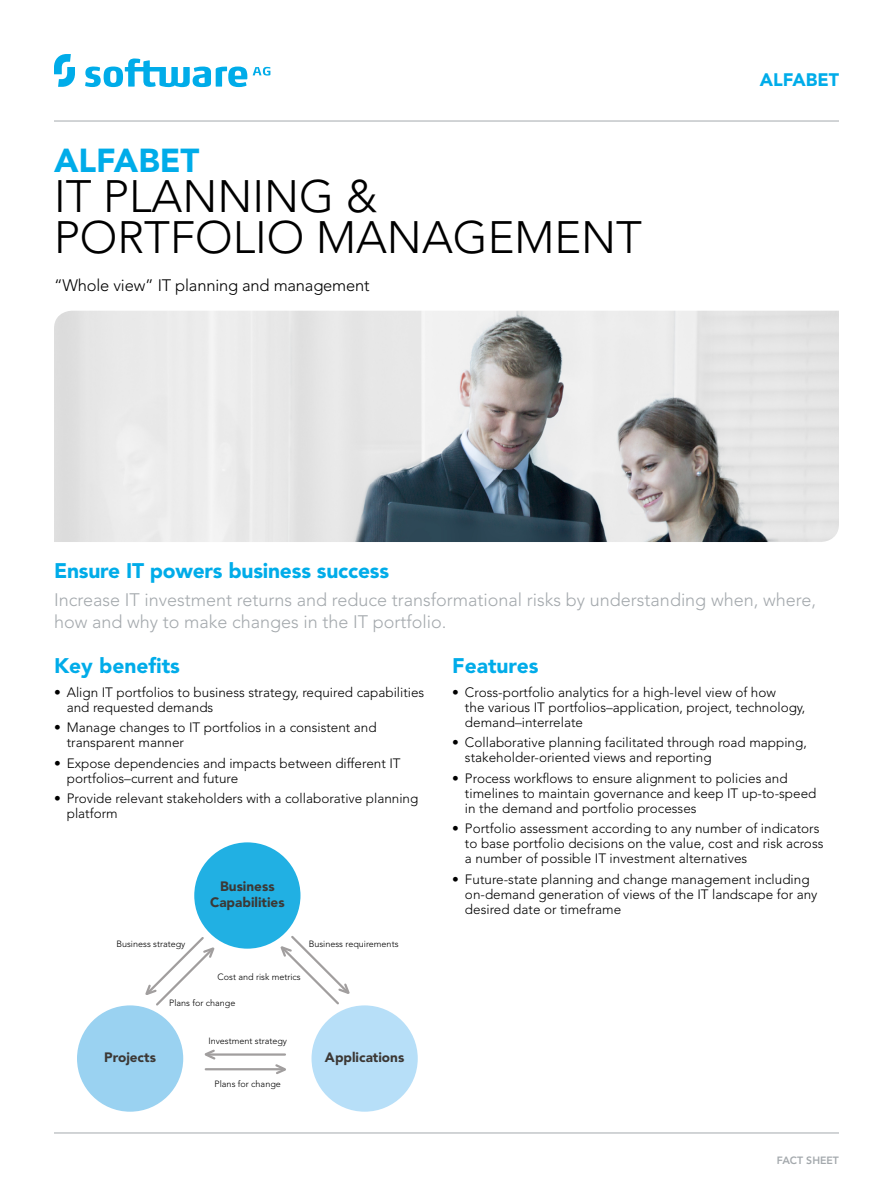
<style>
.page{position:relative;width:893px;height:1187px;background:#fff}
.page>*{position:absolute;margin:0;border:0;box-sizing:border-box;transform-origin:0 0}
.Black_Headline_-_30p{font:300 45px/40.5px "Avenir LT Std";color:#000}
.Blue_Headline_-_22pt{font:900 33px "Avenir LT Std";color:#00ace9}
.Subhead-blue-14_16{font:900 21px "Avenir LT Std";letter-spacing:-.01em;color:#00ace9}
.Intro_Copy-12_15{font:300 18px/22.5px "Avenir LT Std";color:#a4a9ad}
.t1{font:900 18px "Avenir LT Std";color:#00ace9}
.Subhead-white-11_15{font:300 16.5px "Avenir LT Std";letter-spacing:-.01em;color:#000}
.t2{font:300 13.5px/15px "Avenir LT Std";color:#000}
.t3{font:900 13.5px/16.2px "Avenir LT Std";color:#3c3835;text-align:center}
.t4{font:800 10.5px "Avenir LT Std";color:#a4a9ad}
.t5{font:300 9px "Avenir LT Std";color:#000}
</style>
<div class="page">
<hr style="left:54px;top:1132px;width:785px;height:1px;background:#a4a9ad">
<hr style="left:54px;top:121px;width:785px;height:1px;background:#a4a9ad">
<svg style="left:54px;top:54px;width:216px;height:33px"></svg>
<img style="left:54px;top:310px;width:785px;height:232px">
<div style="left:194px;top:842px;width:106px;height:106px;background:#21b0e3;border-radius:50%"></div>
<div style="left:77px;top:1005px;width:106px;height:106px;background:#9ad2f1;border-radius:50%"></div>
<div style="left:311px;top:1005px;width:107px;height:106px;background:#b7dff8;border-radius:50%"></div>
<svg style="left:279px;top:933px;width:71px;height:72px"></svg>
<svg style="left:145px;top:934px;width:71px;height:72px"></svg>
<hr style="left:206px;top:1053px;width:79px;height:2px;background:#a19e9e">
<svg style="left:204px;top:1049px;width:13px;height:11px"></svg>
<hr style="left:206px;top:1068px;width:78px;height:2px;background:#a19e9e">
<svg style="left:273px;top:1064px;width:13px;height:10px"></svg>
<p class="Blue_Headline_-_22pt" style="left:54px;top:140px;width:147px">ALFABET</p>
<p class="Black_Headline_-_30p" style="left:54px;top:176px;width:590px">IT PLANNING &amp;<br>PORTFOLIO MANAGEMENT</p>
<p class="Subhead-white-11_15" style="left:54px;top:276px;width:317px">“Whole view” IT planning and management</p>
<p class="Subhead-blue-14_16" style="left:54px;top:558px;width:337px">Ensure IT powers business success</p>
<h3 class="t1" style="left:760px;top:69px;width:81px">ALFABET</h3>
<p class="Intro_Copy-12_15" style="left:54px;top:588px;width:764px">Increase IT investment returns and reduce transformational risks by understanding when, where, how and why to make changes in the IT portfolio.</p>
<p class="Subhead-blue-14_16" style="left:54px;top:653px;width:127px">Key benefits</p>
<p class="t2" style="left:67px;top:684px;width:359px;text-indent:-13px">• Align IT portfolios to business strategy, required capabilities and requested demands</p>
<p class="t2" style="left:67px;top:720px;width:311px;text-indent:-13px">• Manage changes to IT portfolios in a consistent and transparent manner</p>
<p class="t2" style="left:67px;top:755px;width:335px;text-indent:-13px">• Expose dependencies and impacts between different IT portfolios–current and future</p>
<p class="t2" style="left:67px;top:791px;width:353px;text-indent:-13px">• Provide relevant stakeholders with a collaborative planning platform</p>
<p class="Subhead-blue-14_16" style="left:452px;top:653px;width:88px">Features</p>
<p class="t2" style="left:465px;top:684px;width:342px;text-indent:-13px">• Cross-portfolio analytics for a high-level view of how<br>the various IT portfolios–application, project, technology, demand–interrelate</p>
<p class="t2" style="left:465px;top:735px;width:343px;text-indent:-13px">• Collaborative planning facilitated through road mapping, stakeholder-oriented views and reporting</p>
<p class="t2" style="left:465px;top:770px;width:353px;text-indent:-13px">• Process workflows to ensure alignment to policies and timelines to maintain governance and keep IT up-to-speed in the demand and portfolio processes</p>
<p class="t2" style="left:465px;top:821px;width:360px;text-indent:-13px">• Portfolio assessment according to any number of indicators to base portfolio decisions on the value, cost and risk across a number of possible IT investment alternatives</p>
<p class="t2" style="left:465px;top:871px;width:354px;text-indent:-13px">• Future-state planning and change management including on-demand generation of views of the IT landscape for any desired date or timeframe</p>
<p class="t3" style="left:210px;top:878px;width:76px">Business<br>Capabilities</p>
<p class="t5" style="left:116px;top:938px;width:71px">Business strategy</p>
<p class="t5" style="left:309px;top:938px;width:91px">Business requirements</p>
<p class="t5" style="left:217px;top:971px;width:85px">Cost and risk metrics</p>
<p class="t5" style="left:169px;top:997px;width:68px">Plans for change</p>
<p class="t5" style="left:208px;top:1035px;width:80px">Investment strategy</p>
<p class="t5" style="left:215px;top:1078px;width:68px">Plans for change</p>
<p class="t3" style="left:104px;top:1049px;width:53px">Projects</p>
<p class="t3" style="left:325px;top:1049px;width:81px">Applications</p>
<p class="t4" style="left:777px;top:1153px;width:64px">FACT SHEET</p>
</div>
